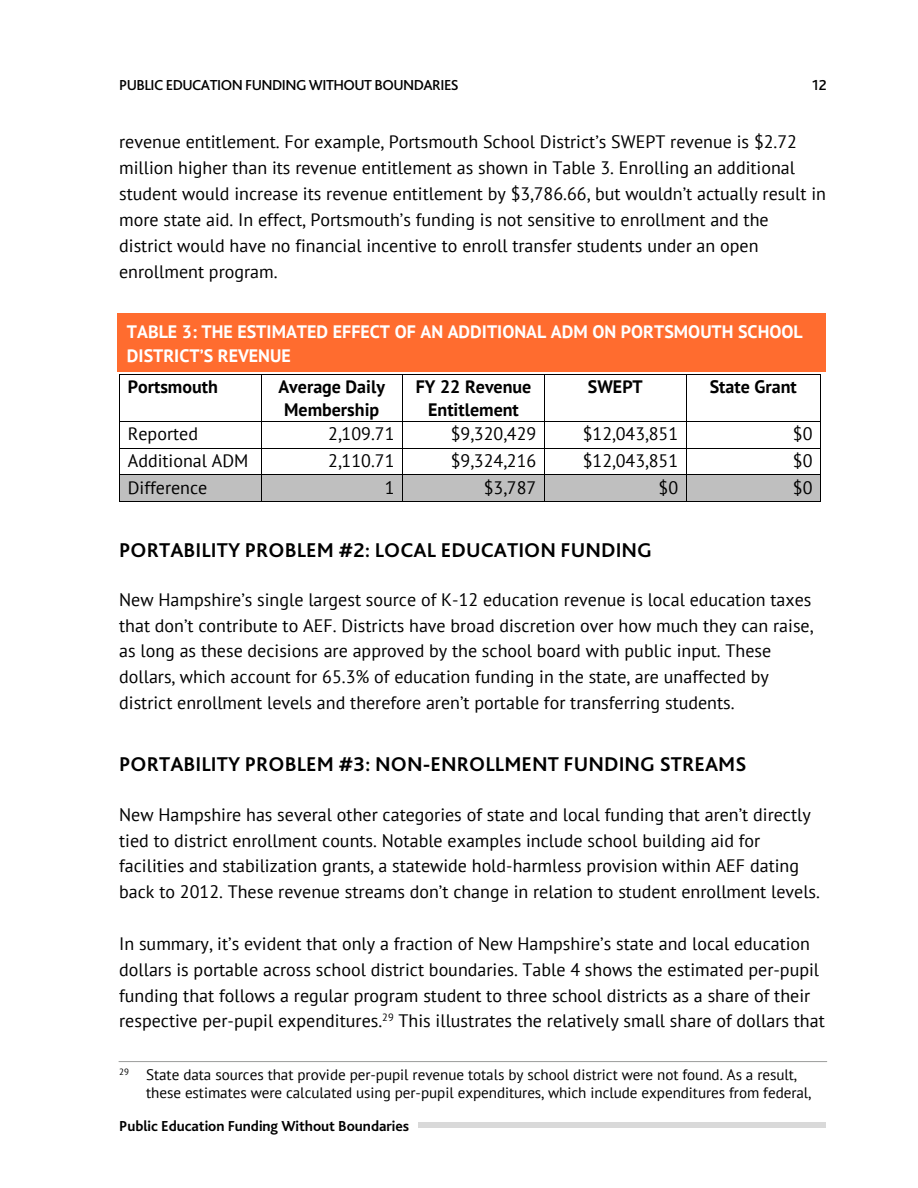
<style>
.page{position:relative;width:918px;height:1188px;background:#fff}
.page>*{position:absolute;margin:0;border:0;box-sizing:border-box;transform-origin:0 0}
.t1{font:700 20.85px "Bliss Pro";letter-spacing:.005em;color:#000}
.t2{font:18px/25.8px "PT Sans";color:#000}
.t3{font:700 18px/24.2px "PT Sans";color:#fff}
.t4{font:700 18px/23.4px "PT Sans";color:#000;text-align:center}
.t5{font:15.15px/18px "PT Sans";letter-spacing:-.005em;color:#000}
.t6{font:500 15.15px "Bliss Pro";letter-spacing:-.035em;color:#000}
.t7{font:700 15.15px "Bliss Pro";letter-spacing:-.005em;color:#000}
</style>
<div class="page">
<div style="left:418px;top:1122px;width:407px;height:6px;background:#d9d9d9"></div>
<div style="left:117px;top:312px;width:709px;height:30px;background:#ff6c2f"></div>
<div style="left:117px;top:342px;width:709px;height:30px;background:#ff6c2f"></div>
<hr style="left:120px;top:374px;width:141px;height:1px;background:#000">
<hr style="left:261px;top:374px;width:141px;height:1px;background:#000">
<hr style="left:403px;top:374px;width:141px;height:1px;background:#000">
<hr style="left:545px;top:374px;width:141px;height:1px;background:#000">
<hr style="left:687px;top:374px;width:133px;height:1px;background:#000">
<hr style="left:119px;top:374px;width:1px;height:47px;background:#000">
<hr style="left:261px;top:374px;width:1px;height:47px;background:#000">
<hr style="left:402px;top:374px;width:1px;height:47px;background:#000">
<hr style="left:544px;top:374px;width:1px;height:47px;background:#000">
<hr style="left:686px;top:374px;width:1px;height:47px;background:#000">
<hr style="left:820px;top:374px;width:1px;height:47px;background:#000">
<hr style="left:120px;top:421px;width:141px;height:1px;background:#000">
<hr style="left:261px;top:421px;width:141px;height:1px;background:#000">
<hr style="left:403px;top:421px;width:141px;height:1px;background:#000">
<hr style="left:545px;top:421px;width:141px;height:1px;background:#000">
<hr style="left:687px;top:421px;width:133px;height:1px;background:#000">
<hr style="left:120px;top:448px;width:141px;height:1px;background:#000">
<hr style="left:261px;top:448px;width:141px;height:1px;background:#000">
<hr style="left:403px;top:448px;width:141px;height:1px;background:#000">
<hr style="left:545px;top:448px;width:141px;height:1px;background:#000">
<hr style="left:687px;top:448px;width:133px;height:1px;background:#000">
<div style="left:120px;top:475px;width:141px;height:26px;background:#bfbfbf"></div>
<div style="left:261px;top:475px;width:141px;height:26px;background:#bfbfbf"></div>
<div style="left:403px;top:475px;width:141px;height:26px;background:#bfbfbf"></div>
<div style="left:545px;top:475px;width:141px;height:26px;background:#bfbfbf"></div>
<div style="left:687px;top:475px;width:133px;height:26px;background:#bfbfbf"></div>
<hr style="left:120px;top:474px;width:141px;height:1px;background:#000">
<hr style="left:261px;top:474px;width:141px;height:1px;background:#000">
<hr style="left:403px;top:474px;width:141px;height:1px;background:#000">
<hr style="left:545px;top:474px;width:141px;height:1px;background:#000">
<hr style="left:687px;top:474px;width:133px;height:1px;background:#000">
<svg style="left:119px;top:421px;width:1px;height:81px"></svg>
<hr style="left:120px;top:501px;width:141px;height:1px;background:#000">
<svg style="left:261px;top:422px;width:1px;height:79px"></svg>
<hr style="left:261px;top:501px;width:141px;height:1px;background:#000">
<svg style="left:402px;top:421px;width:1px;height:81px"></svg>
<hr style="left:403px;top:501px;width:141px;height:1px;background:#000">
<svg style="left:544px;top:421px;width:1px;height:81px"></svg>
<hr style="left:545px;top:501px;width:141px;height:1px;background:#000">
<svg style="left:686px;top:421px;width:1px;height:81px"></svg>
<hr style="left:687px;top:501px;width:133px;height:1px;background:#000">
<svg style="left:820px;top:421px;width:1px;height:81px"></svg>
<svg style="left:119px;top:1061px;width:708px;height:1px"></svg>
<p class="t6" style="left:119px;top:76px;width:341px">PUBLIC EDUCATION FUNDING WITHOUT BOUNDARIES</p>
<p class="t6" style="left:812px;top:76px;width:16px">12</p>
<p class="t2" style="left:119px;top:130px;width:708px">revenue entitlement. For example, Portsmouth School District’s SWEPT revenue is $2.72 million higher than its revenue entitlement as shown in Table 3. Enrolling an additional student would increase its revenue entitlement by $3,786.66, but wouldn’t actually result in more state aid. In effect, Portsmouth’s funding is not sensitive to enrollment and the district would have no financial incentive to enroll transfer students under an open enrollment program.</p>
<p class="t3" style="left:127px;top:320px;width:677px">TABLE 3: THE ESTIMATED EFFECT OF AN ADDITIONAL ADM ON PORTSMOUTH SCHOOL<br>DISTRICT’S REVENUE</p>
<p class="t4" style="left:128px;top:375px;width:92px">Portsmouth</p>
<p class="t4" style="left:278px;top:375px;width:108px">Average Daily<br>Membership</p>
<p class="t4" style="left:416px;top:375px;width:117px">FY 22 Revenue<br>Entitlement</p>
<p class="t4" style="left:588px;top:375px;width:56px">SWEPT</p>
<p class="t4" style="left:710px;top:375px;width:89px">State Grant</p>
<p class="t2" style="left:128px;top:422px;width:72px">Reported</p>
<p class="t2" style="left:328px;top:422px;width:68px">2,109.71</p>
<p class="t2" style="left:451px;top:422px;width:87px">$9,320,429</p>
<p class="t2" style="left:583px;top:422px;width:97px">$12,043,851</p>
<p class="t2" style="left:793px;top:422px;width:21px">$0</p>
<p class="t2" style="left:128px;top:448px;width:122px">Additional ADM</p>
<p class="t2" style="left:328px;top:448px;width:68px">2,110.71</p>
<p class="t2" style="left:451px;top:448px;width:87px">$9,324,216</p>
<p class="t2" style="left:583px;top:448px;width:97px">$12,043,851</p>
<p class="t2" style="left:793px;top:448px;width:21px">$0</p>
<p class="t2" style="left:128px;top:475px;width:81px">Difference</p>
<p class="t2" style="left:385px;top:475px;width:11px">1</p>
<p class="t2" style="left:484px;top:475px;width:54px">$3,787</p>
<p class="t2" style="left:659px;top:475px;width:21px">$0</p>
<p class="t2" style="left:793px;top:475px;width:21px">$0</p>
<p class="t1" style="left:119px;top:537px;width:534px">PORTABILITY PROBLEM #2: LOCAL EDUCATION FUNDING</p>
<p class="t2" style="left:119px;top:587px;width:696px">New Hampshire’s single largest source of K-12 education revenue is local education taxes that don’t contribute to AEF. Districts have broad discretion over how much they can raise, as long as these decisions are approved by the school board with public input. These dollars, which account for 65.3% of education funding in the state, are unaffected by district enrollment levels and therefore aren’t portable for transferring students.</p>
<p class="t1" style="left:119px;top:752px;width:629px">PORTABILITY PROBLEM #3: NON-ENROLLMENT FUNDING STREAMS</p>
<p class="t2" style="left:119px;top:802px;width:702px">New Hampshire has several other categories of state and local funding that aren’t directly tied to district enrollment counts. Notable examples include school building aid for facilities and stabilization grants, a statewide hold-harmless provision within AEF dating back to 2012. These revenue streams don’t change in relation to student enrollment levels.</p>
<p class="t2" style="left:119px;top:932px;width:707px">In summary, it’s evident that only a fraction of New Hampshire’s state and local education dollars is portable across school district boundaries. Table 4 shows the estimated per-pupil funding that follows a regular program student to three school districts as a share of their respective per-pupil expenditures.<sup>29</sup> This illustrates the relatively small share of dollars that</p>
<p class="t5" style="left:146px;top:1067px;width:667px;text-indent:-27px"><sup>29</sup> State data sources that provide per-pupil revenue totals by school district were not found. As a result, these estimates were calculated using per-pupil expenditures, which include expenditures from federal,</p>
<p class="t7" style="left:119px;top:1116px;width:292px">Public Education Funding Without Boundaries</p>
</div>
